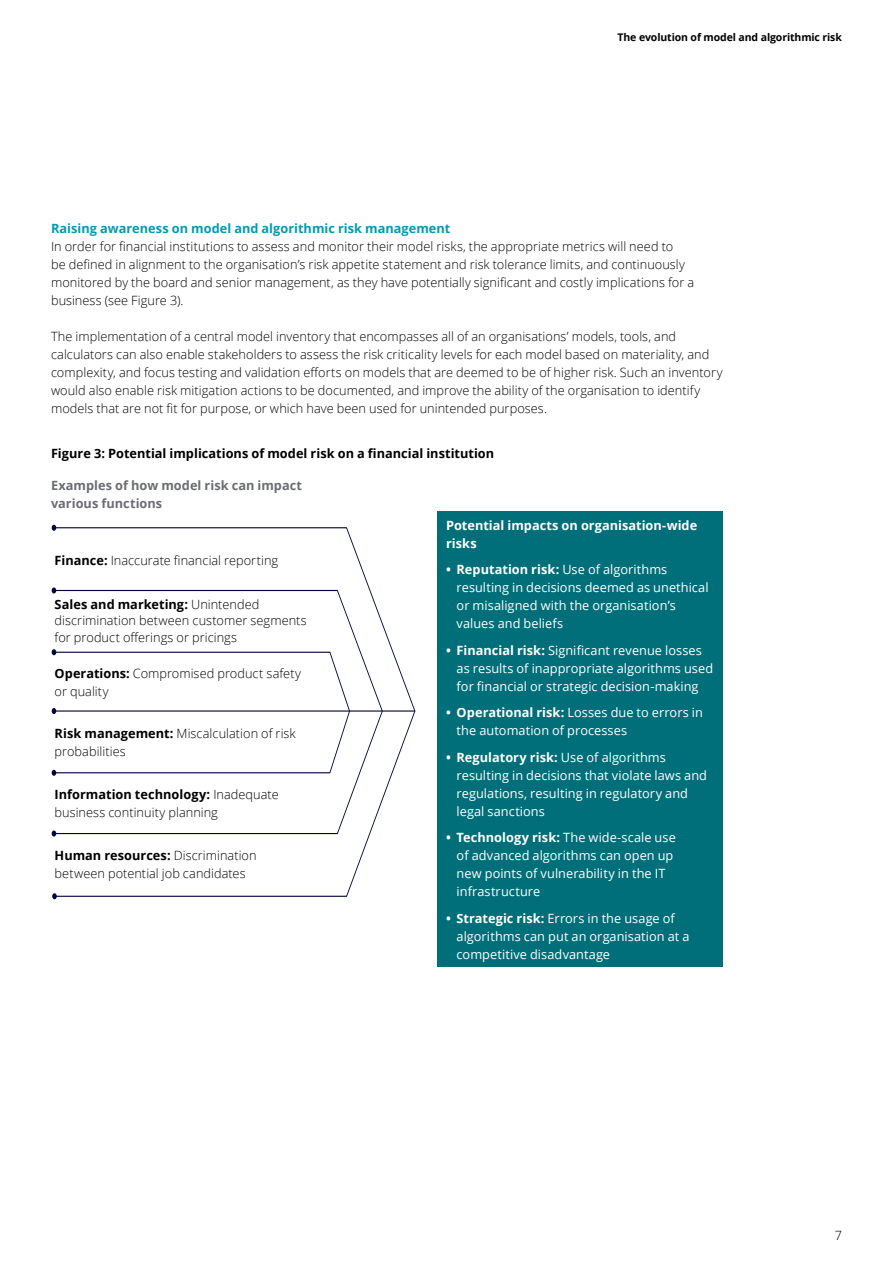
<style>
.page{position:relative;width:893px;height:1263px;background:#fff}
.page>*{position:absolute;margin:0;border:0;box-sizing:border-box;transform-origin:0 0}
.t1{font:300 12.75px/18px "Open Sans";letter-spacing:.005em;color:#000}
.t2{font:12.75px/18px "Open Sans";letter-spacing:.005em;color:#fff}
.t3{font:700 12.75px "Open Sans";color:#000}
.t4{font:700 12.75px "Open Sans";letter-spacing:.005em;color:#009bb3}
.t5{font:700 12.75px/18px "Open Sans";letter-spacing:.005em;color:#6b6d72}
.t6{font:700 12.75px/18px "Open Sans";color:#fff}
.t7{font:700 10.5px "Open Sans";letter-spacing:-.01em;color:#000}
.s1{font-weight:700}
</style>
<div class="page">
<div style="left:437px;top:511px;width:285px;height:456px;background:#006f79"></div>
<svg style="left:53px;top:527px;width:363px;height:370px"></svg>
<svg style="left:52px;top:525px;width:4px;height:6px"></svg>
<svg style="left:52px;top:893px;width:5px;height:6px"></svg>
<hr style="left:54px;top:711px;width:361px;height:1px;background:#00053e">
<svg style="left:53px;top:590px;width:330px;height:244px"></svg>
<svg style="left:52px;top:587px;width:4px;height:6px"></svg>
<svg style="left:52px;top:830px;width:4px;height:6px"></svg>
<svg style="left:52px;top:649px;width:298px;height:127px"></svg>
<p class="t7" style="left:617px;top:30px;width:226px">The evolution of model and algorithmic risk</p>
<p class="t4" style="left:51px;top:219px;width:401px">Raising awareness on model and algorithmic risk management</p>
<p class="t1" style="left:51px;top:237px;width:645px">In order for financial institutions to assess and monitor their model risks, the appropriate metrics will need to<br>be defined in alignment to the organisation’s risk appetite statement and risk tolerance limits, and continuously monitored by the board and senior management, as they have potentially significant and costly implications for a business (see Figure 3).</p>
<p class="t1" style="left:51px;top:327px;width:673px">The implementation of a central model inventory that encompasses all of an organisations’ models, tools, and calculators can also enable stakeholders to assess the risk criticality levels for each model based on materiality, and complexity, and focus testing and validation efforts on models that are deemed to be of higher risk. Such an inventory would also enable risk mitigation actions to be documented, and improve the ability of the organisation to identify models that are not fit for purpose, or which have been used for unintended purposes.</p>
<p class="t3" style="left:51px;top:444px;width:445px">Figure 3: Potential implications of model risk on a financial institution</p>
<p class="t5" style="left:51px;top:476px;width:253px">Examples of how model risk can impact various functions</p>
<p class="t1" style="left:55px;top:551px;width:225px"><span class="s1">Finance:</span> Inaccurate financial reporting</p>
<p class="t1" style="left:55px;top:595px;width:254px;line-height:16.5px"><span class="s1">Sales and marketing:</span> Unintended discrimination between customer segments for product offerings or pricings</p>
<p class="t1" style="left:55px;top:664px;width:248px"><span class="s1">Operations:</span> Compromised product safety or quality</p>
<p class="t1" style="left:55px;top:724px;width:243px"><span class="s1">Risk management:</span> Miscalculation of risk probabilities</p>
<p class="t1" style="left:55px;top:785px;width:226px"><span class="s1">Information technology:</span> Inadequate business continuity planning</p>
<p class="t1" style="left:55px;top:846px;width:204px"><span class="s1">Human resources:</span> Discrimination between potential job candidates</p>
<p class="t6" style="left:446px;top:516px;width:253px">Potential impacts on organisation-wide risks</p>
<p class="t2" style="left:457px;top:560px;width:253px;text-indent:-11px"><span class="s1">• Reputation risk:</span> Use of algorithms resulting in decisions deemed as unethical or misaligned with the organisation’s values and beliefs</p>
<p class="t2" style="left:457px;top:641px;width:258px;text-indent:-11px"><span class="s1">• Financial risk:</span> Significant revenue losses as results of inappropriate algorithms used for financial or strategic decision-making</p>
<p class="t2" style="left:457px;top:703px;width:248px;text-indent:-11px"><span class="s1">• Operational risk:</span> Losses due to errors in the automation of processes</p>
<p class="t2" style="left:457px;top:748px;width:252px;text-indent:-11px"><span class="s1">• Regulatory risk:</span> Use of algorithms resulting in decisions that violate laws and regulations, resulting in regulatory and legal sanctions</p>
<p class="t2" style="left:457px;top:828px;width:221px;text-indent:-11px"><span class="s1">• Technology risk:</span> The wide-scale use of advanced algorithms can open up new points of vulnerability in the IT infrastructure</p>
<p class="t2" style="left:457px;top:909px;width:234px;text-indent:-11px"><span class="s1">• Strategic risk:</span> Errors in the usage of algorithms can put an organisation at a competitive disadvantage</p>
<p class="t1" style="left:835px;top:1226px;width:9px">7</p>
</div>
